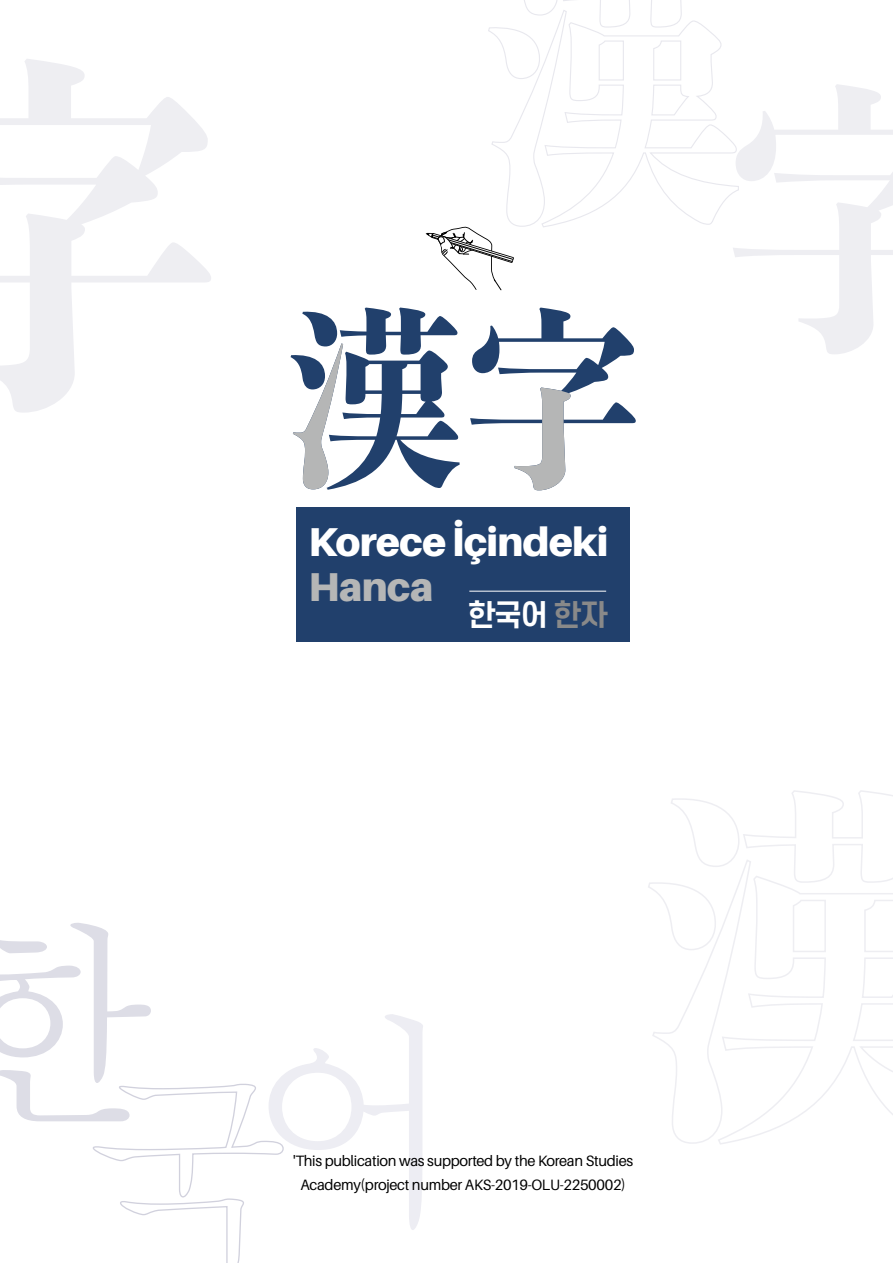
<style>
.page{position:relative;width:893px;height:1263px;background:#fff}
.page>*{position:absolute;margin:0;border:0;box-sizing:border-box;transform-origin:0 0}
.t1{font:500 228px "Adobe Myungjo Std";color:#dddde6;scale:.94 1}
.t2{font:900 40.35px "Aileron";letter-spacing:-.02em;color:#fff}
.t3{font:900 40.35px "Aileron";letter-spacing:-.02em;color:#b5b6b6}
.t4{font:700 29.25px "S Core Dream 6";color:#fff}
.t5{font:15px/24.3px "Aileron";letter-spacing:-.02em;color:#000;text-align:center}
.s1{color:#898989}
.s2{color:#ededf3}
</style>
<div class="page">
<svg style="left:93px;top:1083px;width:191px;height:180px"></svg>
<svg style="left:488px;top:0;width:245px;height:227px"></svg>
<svg style="left:733px;top:84px;width:160px;height:270px"></svg>
<svg style="left:648px;top:790px;width:245px;height:354px"></svg>
<svg style="left:0;top:59px;width:211px;height:354px"></svg>
<div style="left:297px;top:507px;width:333px;height:135px;background:#21406c"></div>
<hr style="left:469px;top:591px;width:137px;height:1px;background:#fff">
<svg style="left:425px;top:226px;width:90px;height:65px"></svg>
<svg style="left:291px;top:308px;width:169px;height:182px"></svg>
<svg style="left:470px;top:308px;width:166px;height:182px"></svg>
<h2 class="t2" style="left:309px;top:518px;width:301px">Korece İçindeki</h2>
<h2 class="t3" style="left:309px;top:564px;width:126px">Hanca</h2>
<h3 class="t4" style="left:468px;top:594px;width:142px">한국어 <span class="s1">한자</span></h3>
<h1 class="t1" style="left:-57px;top:912px;width:555px">한 <span class="s2">어</span></h1>
<p class="t5" style="left:293px;top:1148px;width:342px">'This publication was supported by the Korean Studies<br>Academy(project number AKS-2019-OLU-2250002)</p>
</div>
